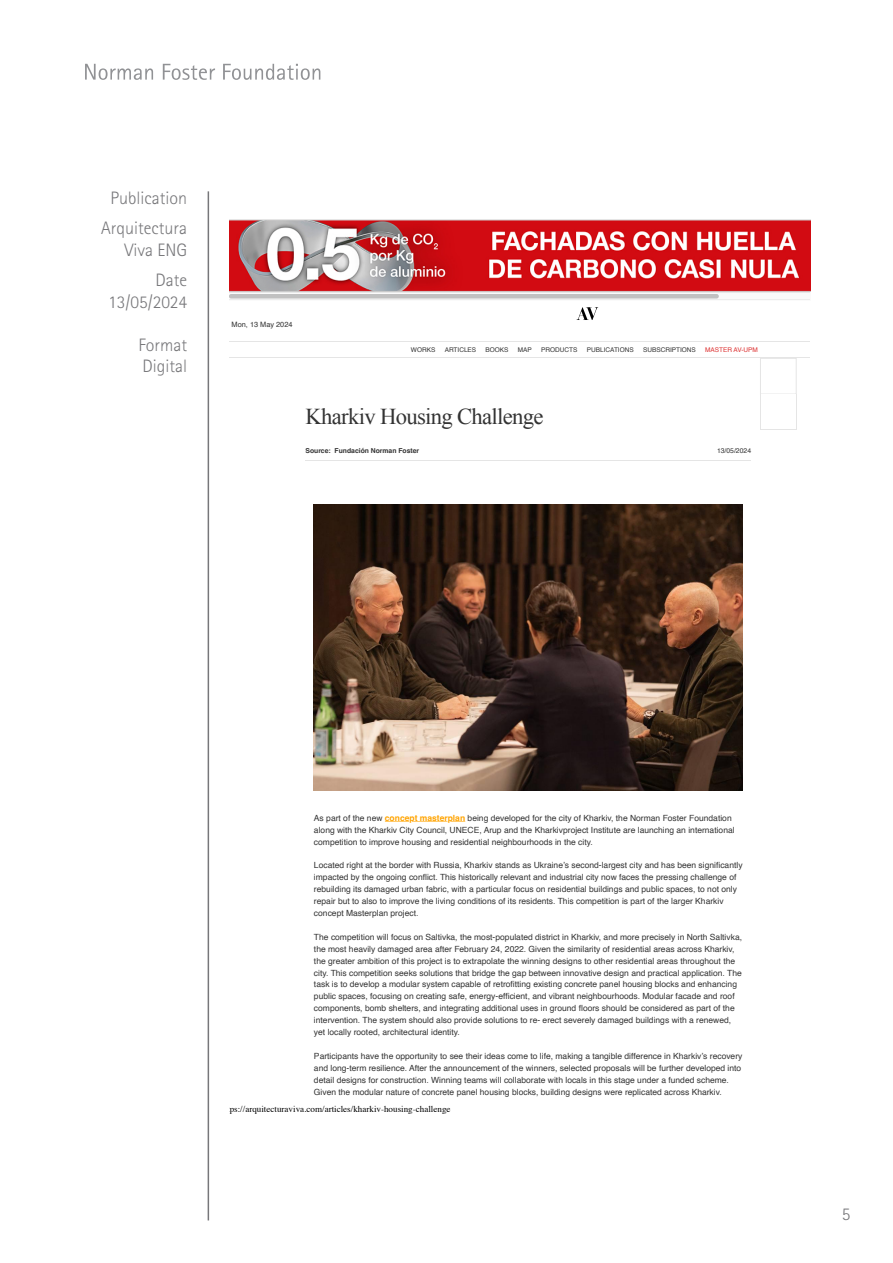
<style>
.page{position:relative;width:893px;height:1263px;background:#fff}
.page>*{position:absolute;margin:0;border:0;box-sizing:border-box;transform-origin:0 0}
.t1{font:22.65px "Times New Roman";letter-spacing:-.03em;color:#333}
.t2{font:300 18px/21.6px "Rotis Sans Serif Std";color:#77777a;text-align:right}
.t3{font:9px "Times";color:#000}
.t4{font:8.55px/11.9px "Helvetica";color:#333}
.t5{font:7.35px "Helvetica";color:#333}
.t6{font:700 6.75px "Helvetica";color:#333}
.t7{font:6.75px "Helvetica";color:#333}
.t8{font:6.45px "Helvetica";color:#333}
.t9{font:6.45px "Helvetica";color:#d33}
.s1{font-weight:700;color:#ffa401}
</style>
<div class="page">
<hr style="left:208px;top:191px;width:1px;height:1029px;background:#77777a">
<svg style="left:85px;top:64px;width:235px;height:16px"></svg>
<hr style="left:305px;top:460px;width:446px;height:1px;background:#e5e5e5">
<svg style="left:450px;top:821px;width:15px;height:1px"></svg>
<hr style="left:412px;top:821px;width:35px;height:1px;background:#ffa401">
<svg style="left:385px;top:821px;width:24px;height:1px"></svg>
<img style="left:314px;top:504px;width:429px;height:286px">
<div style="left:760px;top:358px;width:36px;height:36px;border:1px solid #e5e5e5"></div>
<hr style="left:760px;top:429px;width:36px;height:1px;background:#e5e5e5">
<hr style="left:796px;top:394px;width:1px;height:36px;background:#e5e5e5">
<hr style="left:760px;top:394px;width:1px;height:36px;background:#e5e5e5">
<hr style="left:230px;top:341px;width:580px;height:1px;background:#e5e5e5">
<svg style="left:576px;top:307px;width:22px;height:13px"></svg>
<hr style="left:230px;top:357px;width:580px;height:1px;background:#e5e5e5">
<svg style="left:230px;top:298px;width:580px;height:2px"></svg>
<hr style="left:230px;top:300px;width:580px;height:1px;background:#ededed">
<svg style="left:230px;top:220px;width:580px;height:78px"></svg>
<p class="t2" style="left:110px;top:187px;width:78px">Publication</p>
<p class="t2" style="left:101px;top:217px;width:87px">Arquitectura<br>Viva ENG</p>
<p class="t2" style="left:155px;top:269px;width:33px">Date</p>
<p class="t2" style="left:108px;top:291px;width:80px">13/05/2024</p>
<p class="t2" style="left:138px;top:334px;width:50px">Format</p>
<p class="t2" style="left:142px;top:355px;width:46px">Digital</p>
<p class="t5" style="left:232px;top:319px;width:63px">Mon, 13 May 2024</p>
<p class="t8" style="left:411px;top:345px;width:26px">WORKS</p>
<p class="t8" style="left:445px;top:345px;width:33px">ARTICLES</p>
<p class="t8" style="left:486px;top:345px;width:24px">BOOKS</p>
<p class="t8" style="left:518px;top:345px;width:16px">MAP</p>
<p class="t8" style="left:541px;top:345px;width:38px">PRODUCTS</p>
<p class="t8" style="left:587px;top:345px;width:48px">PUBLICATIONS</p>
<p class="t8" style="left:643px;top:345px;width:54px">SUBSCRIPTIONS</p>
<p class="t9" style="left:705px;top:345px;width:54px">MASTER AV-UPM</p>
<p class="t1" style="left:305px;top:402px;width:240px">Kharkiv Housing Challenge</p>
<p class="t6" style="left:305px;top:446px;width:115px">Source: Fundación Norman Foster</p>
<p class="t7" style="left:717px;top:445px;width:36px">13/05/2024</p>
<p class="t4" style="left:314px;top:812px;width:422px">As part of the new <span class="s1">concept masterplan</span> being developed for the city of Kharkiv, the Norman Foster Foundation along with the Kharkiv City Council, UNECE, Arup and the Kharkivproject Institute are launching an international competition to improve housing and residential neighbourhoods in the city.</p>
<p class="t4" style="left:314px;top:860px;width:430px">Located right at the border with Russia, Kharkiv stands as Ukraine’s second-largest city and has been significantly impacted by the ongoing conflict. This historically relevant and industrial city now faces the pressing challenge of rebuilding its damaged urban fabric, with a particular focus on residential buildings and public spaces, to not only repair but to also to improve the living conditions of its residents. This competition is part of the larger Kharkiv concept Masterplan project.</p>
<p class="t4" style="left:314px;top:931px;width:430px">The competition will focus on Saltivka, the most-populated district in Kharkiv, and more precisely in North Saltivka, the most heavily damaged area after February 24, 2022. Given the similarity of residential areas across Kharkiv, the greater ambition of this project is to extrapolate the winning designs to other residential areas throughout the city. This competition seeks solutions that bridge the gap between innovative design and practical application. The task is to develop a modular system capable of retrofitting existing concrete panel housing blocks and enhancing public spaces, focusing on creating safe, energy-efficient, and vibrant neighbourhoods. Modular facade and roof components, bomb shelters, and integrating additional uses in ground floors should be considered as part of the intervention. The system should also provide solutions to re- erect severely damaged buildings with a renewed, yet locally rooted, architectural identity.</p>
<p class="t4" style="left:314px;top:1050px;width:430px">Participants have the opportunity to see their ideas come to life, making a tangible difference in Kharkiv’s recovery and long-term resilience. After the announcement of the winners, selected proposals will be further developed into detail designs for construction. Winning teams will collaborate with locals in this stage under a funded scheme.<br>Given the modular nature of concrete panel housing blocks, building designs were replicated across Kharkiv.</p>
<p class="t3" style="left:220px;top:1100px;width:232px">https://arquitecturaviva.com/articles/kharkiv-housing-challenge</p>
<h2 class="t2" style="left:842px;top:1203px;width:10px">5</h2>
</div>
